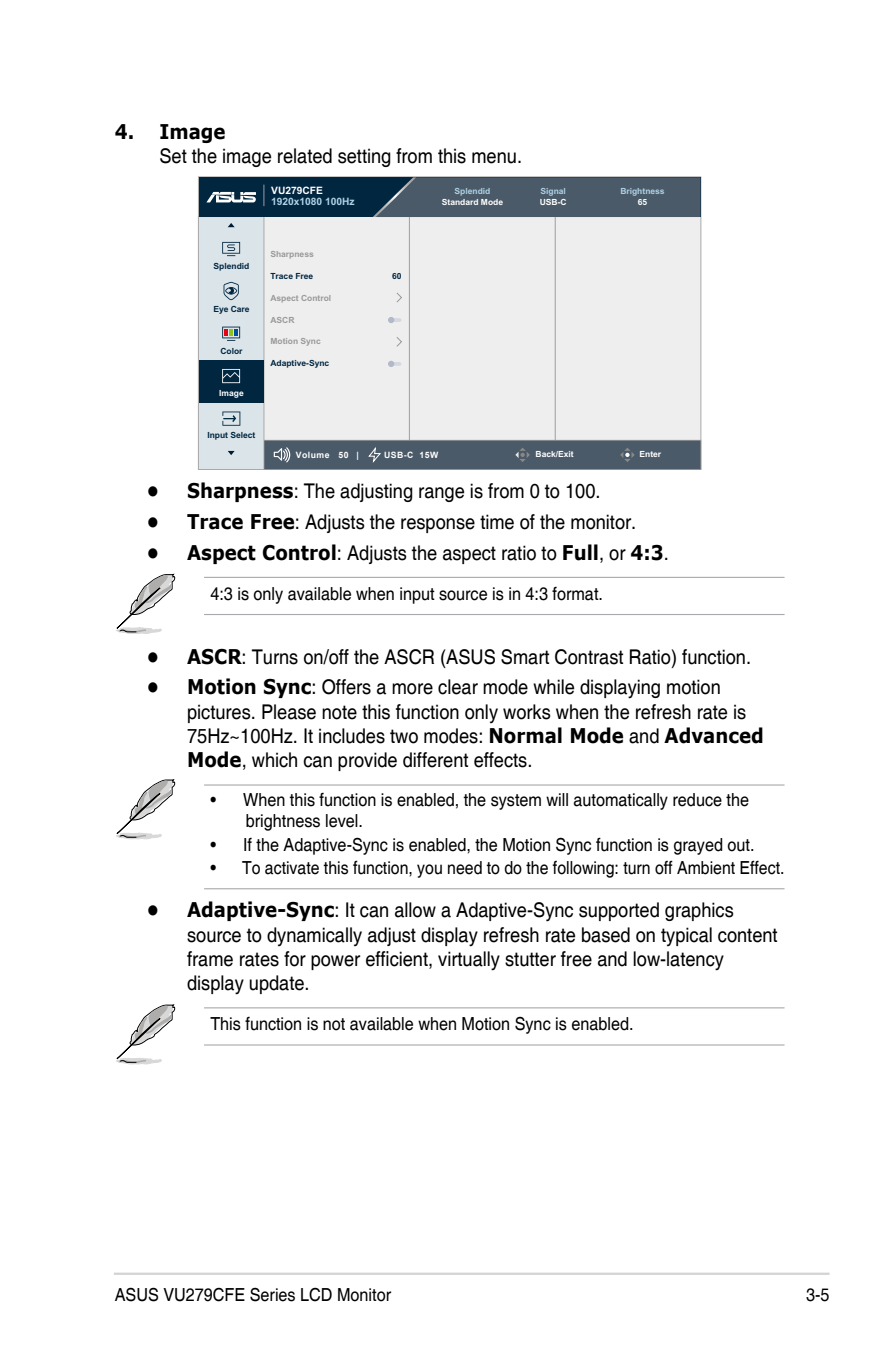
<style>
.page{position:relative;width:893px;height:1346px;background:#fff}
.page>*{position:absolute;margin:0;border:0;box-sizing:border-box;transform-origin:0 0}
.t1{font:20.25px/24.3px "Helvetica";color:#000;scale:.9 1}
.t2{font:20.25px/24.3px "Helvetica";color:#000100;scale:.9 1}
.t3{font:700 20.25px "Verdana";color:#000;scale:.9 1}
.t4{font:18px/20.2px "Helvetica";color:#000;scale:.9 1}
.t5{font:18px "Helvetica";color:#000100;scale:.9 1}
.t6{font:700 10.12px "Arial";color:#afd2e5}
.t7{font:700 10.12px "Arial";color:#fff}
.t8{font:700 8.78px "Arial";letter-spacing:.05em;color:#fff}
.t9{font:700 8.55px "Arial";color:#002640}
.t10{font:700 8.55px "Arial";color:#fff}
.t11{font:700 8.55px "Arial";color:#999}
.t12{font:700 8.55px "Arial";color:#afd2e5}
.s1{font-family:"Verdana";font-weight:700}
</style>
<div class="page">
<hr style="left:114px;top:1272px;width:715px;height:3px;background:#d1d3d4">
<hr style="left:204px;top:577px;width:580px;height:1px;background:#a7a9ac">
<hr style="left:204px;top:614px;width:580px;height:1px;background:#a7a9ac">
<hr style="left:204px;top:784px;width:580px;height:1px;background:#a7a9ac">
<hr style="left:204px;top:888px;width:580px;height:1px;background:#a7a9ac">
<hr style="left:204px;top:1007px;width:580px;height:1px;background:#a7a9ac">
<hr style="left:204px;top:1044px;width:580px;height:1px;background:#a7a9ac">
<svg style="left:198px;top:177px;width:503px;height:293px;background:#bfc5ca"></svg>
<svg style="left:116px;top:573px;width:59px;height:61px"></svg>
<svg style="left:116px;top:779px;width:59px;height:61px"></svg>
<svg style="left:116px;top:1004px;width:59px;height:61px"></svg>
<p class="t3" style="left:115px;top:117px;width:125px">4. Image</p>
<p class="t1" style="left:159px;top:144px;width:404px">Set the image related setting from this menu.</p>
<p class="t7" style="left:271px;top:184px;width:53px">VU279CFE</p>
<p class="t12" style="left:455px;top:186px;width:37px">Splendid</p>
<p class="t10" style="left:442px;top:197px;width:63px">Standard Mode</p>
<p class="t6" style="left:271px;top:195px;width:85px">1920x1080 100Hz</p>
<p class="t12" style="left:540px;top:186px;width:27px">Signal</p>
<p class="t10" style="left:540px;top:197px;width:28px">USB-C</p>
<p class="t9" style="left:214px;top:261px;width:37px">Splendid</p>
<p class="t9" style="left:213px;top:303px;width:38px">Eye Care</p>
<p class="t9" style="left:220px;top:345px;width:24px">Color</p>
<p class="t10" style="left:219px;top:388px;width:26px">Image</p>
<p class="t9" style="left:207px;top:430px;width:50px">Input Select</p>
<p class="t11" style="left:270px;top:249px;width:45px">Sharpness</p>
<p class="t9" style="left:270px;top:271px;width:44px">Trace Free</p>
<p class="t11" style="left:270px;top:293px;width:62px">Aspect Control</p>
<p class="t11" style="left:270px;top:336px;width:52px">Motion Sync</p>
<p class="t11" style="left:270px;top:315px;width:26px">ASCR</p>
<p class="t9" style="left:270px;top:358px;width:60px">Adaptive-Sync</p>
<p class="t9" style="left:392px;top:271px;width:11px">60</p>
<p class="t8" style="left:296px;top:449px;width:65px">Volume 50 |</p>
<p class="t8" style="left:384px;top:449px;width:56px">USB-C 15W</p>
<p class="t10" style="left:536px;top:449px;width:40px">Back/Exit</p>
<p class="t12" style="left:620px;top:186px;width:46px">Brightness</p>
<p class="t10" style="left:638px;top:197px;width:11px">65</p>
<p class="t10" style="left:639px;top:449px;width:23px">Enter</p>
<p class="t1" style="left:147px;top:480px;width:506px"><span class="s1">• Sharpness</span>: The adjusting range is from 0 to 100.</p>
<p class="t1" style="left:147px;top:510px;width:546px"><span class="s1">• Trace Free</span>: Adjusts the response time of the monitor.</p>
<p class="t1" style="left:147px;top:541px;width:582px"><span class="s1">• Aspect Control</span>: Adjusts the aspect ratio to <span class="s1">Full</span>, or <span class="s1">4:3</span>.</p>
<p class="t4" style="left:210px;top:584px;width:438px">4:3 is only available when input source is in 4:3 format.</p>
<p class="t1" style="left:147px;top:645px;width:673px"><span class="s1">• ASCR</span>: Turns on/off the ASCR (ASUS Smart Contrast Ratio) function.</p>
<p class="t1" style="left:187px;top:676px;width:642px;text-indent:-40px"><span class="s1">• Motion Sync</span>: Offers a more clear mode while displaying motion pictures. Please note this function only works when the refresh rate is 75Hz~100Hz. It includes two modes: <span class="s1">Normal Mode</span> and <span class="s1">Advanced Mode</span>, which can provide different effects.</p>
<p class="t4" style="left:246px;top:790px;width:561px;text-indent:-35px">• When this function is enabled, the system will automatically reduce the brightness level.</p>
<p class="t4" style="left:210px;top:835px;width:606px">• If the Adaptive-Sync is enabled, the Motion Sync function is grayed out.</p>
<p class="t4" style="left:210px;top:858px;width:639px">• To activate this function, you need to do the following: turn off Ambient Effect.</p>
<p class="t2" style="left:187px;top:899px;width:658px;text-indent:-40px"><span class="s1">• Adaptive-Sync</span>: It can allow a Adaptive-Sync supported graphics source to dynamically adjust display refresh rate based on typical content frame rates for power efficient, virtually stutter free and low-latency display update.</p>
<p class="t5" style="left:210px;top:1013px;width:472px">This function is not available when Motion Sync is enabled.</p>
<p class="t4" style="left:115px;top:1285px;width:309px">ASUS VU279CFE Series LCD Monitor</p>
<p class="t4" style="left:806px;top:1285px;width:28px">3-5</p>
</div>
